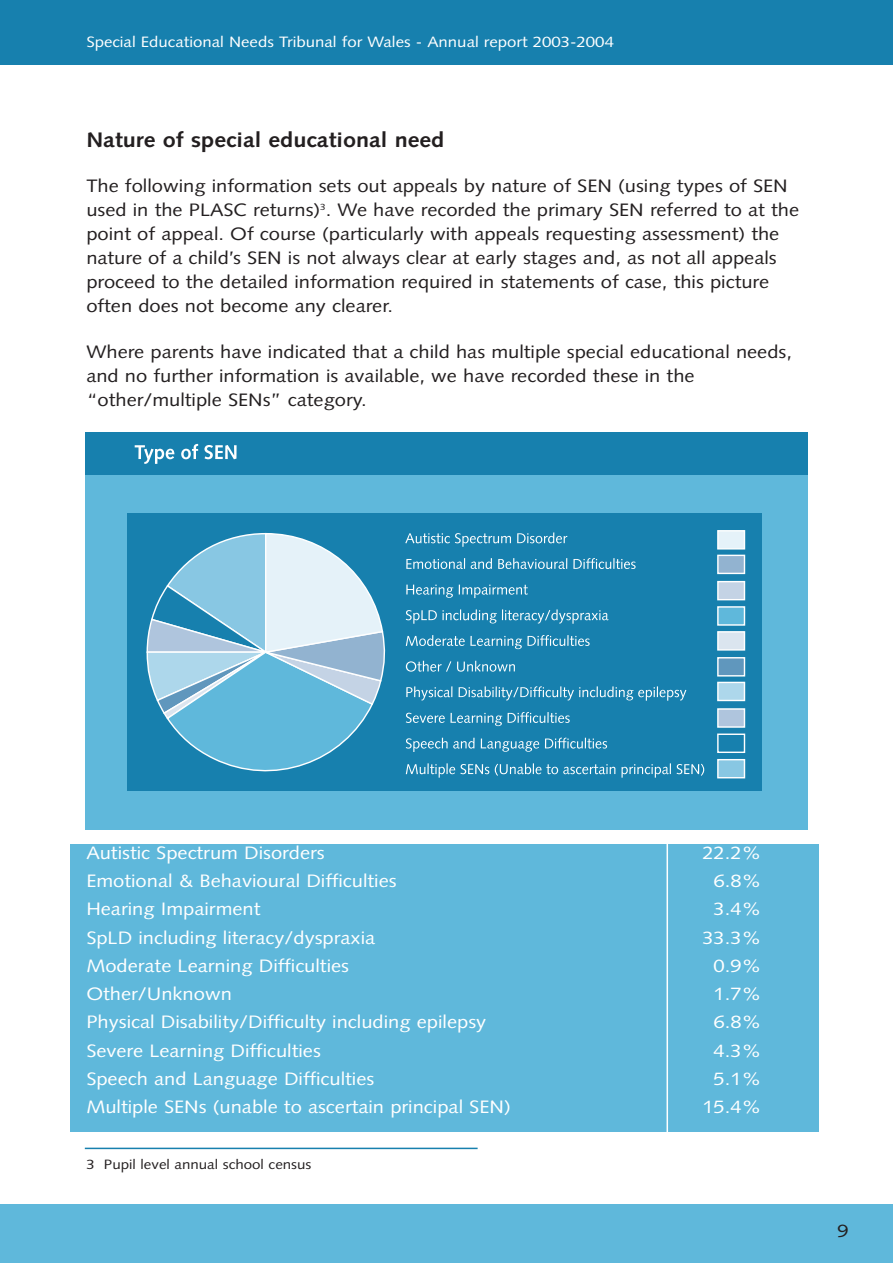
<style>
.page{position:relative;width:893px;height:1263px;background:#fff}
.page>*{position:absolute;margin:0;border:0;box-sizing:border-box;transform-origin:0 0}
.t1{font:700 21px "Syntax";color:#231f20;scale:1.12 1}
.t2{font:18px/24px "Syntax";color:#231f20;scale:1.12 1}
.t3{font:18px "Syntax";color:#fff;scale:1.12 1}
.t4{font:15px "Syntax";color:#fff;scale:1.12 1}
.t5{font:13.5px "Syntax";color:#231f20;scale:1.12 1}
</style>
<div class="page">
<div style="left:70px;top:844px;width:748px;height:288px;background:#5fb8db"></div>
<hr style="left:666px;top:840px;width:2px;height:294px;background:#fff">
<div style="left:0;top:0;width:893px;height:64px;background:#1780ae"></div>
<div style="left:0;top:1204px;width:893px;height:59px;background:#5fb8db"></div>
<hr style="left:85px;top:1148px;width:393px;height:1px;background:#1780ae">
<div style="left:85px;top:432px;width:722px;height:398px;background:#5fb8db"></div>
<div style="left:127px;top:513px;width:635px;height:277px;background:#1780ae"></div>
<svg style="left:146px;top:532px;width:239px;height:240px"></svg>
<div style="left:85px;top:432px;width:722px;height:43px;background:#1780ae"></div>
<svg style="left:135px;top:445px;width:39px;height:19px"></svg>
<svg style="left:181px;top:444px;width:17px;height:15px"></svg>
<svg style="left:204px;top:445px;width:33px;height:14px"></svg>
<svg style="left:405px;top:533px;width:106px;height:14px"></svg>
<svg style="left:517px;top:532px;width:50px;height:11px"></svg>
<svg style="left:406px;top:558px;width:59px;height:11px"></svg>
<svg style="left:471px;top:558px;width:21px;height:11px"></svg>
<svg style="left:498px;top:558px;width:69px;height:11px"></svg>
<svg style="left:573px;top:558px;width:63px;height:11px"></svg>
<svg style="left:406px;top:585px;width:47px;height:13px"></svg>
<svg style="left:459px;top:585px;width:69px;height:13px"></svg>
<svg style="left:406px;top:609px;width:203px;height:15px"></svg>
<svg style="left:406px;top:635px;width:184px;height:14px"></svg>
<svg style="left:406px;top:661px;width:45px;height:11px"></svg>
<svg style="left:457px;top:661px;width:58px;height:11px"></svg>
<svg style="left:406px;top:686px;width:46px;height:14px"></svg>
<svg style="left:459px;top:686px;width:227px;height:15px"></svg>
<svg style="left:406px;top:713px;width:96px;height:13px"></svg>
<svg style="left:508px;top:712px;width:62px;height:11px"></svg>
<svg style="left:406px;top:738px;width:69px;height:14px"></svg>
<svg style="left:481px;top:738px;width:58px;height:14px"></svg>
<svg style="left:545px;top:738px;width:62px;height:11px"></svg>
<svg style="left:406px;top:763px;width:83px;height:15px"></svg>
<svg style="left:495px;top:763px;width:120px;height:13px"></svg>
<svg style="left:621px;top:763px;width:83px;height:15px"></svg>
<div style="left:717px;top:530px;width:28px;height:19px;background:#e5f2f9;border:1px solid #fff"></div>
<div style="left:717px;top:555px;width:28px;height:19px;background:#92b3d0;border:1px solid #fff"></div>
<div style="left:717px;top:581px;width:28px;height:19px;background:#c4d3e5;border:1px solid #fff"></div>
<div style="left:717px;top:606px;width:28px;height:20px;background:#5fb8db;border:1px solid #fff"></div>
<div style="left:717px;top:631px;width:28px;height:20px;background:#dbe5ef;border:1px solid #fff"></div>
<div style="left:717px;top:657px;width:28px;height:19px;background:#6097bd;border:1px solid #fff"></div>
<div style="left:717px;top:682px;width:28px;height:19px;background:#add7eb;border:1px solid #fff"></div>
<div style="left:717px;top:708px;width:28px;height:20px;background:#afc5dd;border:1px solid #fff"></div>
<div style="left:717px;top:733px;width:28px;height:20px;background:#1780ae;border:1px solid #fff"></div>
<div style="left:717px;top:759px;width:28px;height:19px;background:#88c7e3;border:1px solid #fff"></div>
<p class="t4" style="left:86px;top:36px;width:473px">Special Educational Needs Tribunal for Wales - Annual report 2003-2004</p>
<p class="t1" style="left:86px;top:131px;width:321px">Nature of special educational need</p>
<p class="t2" style="left:86px;top:176px;width:638px">The following information sets out appeals by nature of SEN (using types of SEN used in the PLASC returns)<sup>3</sup>. We have recorded the primary SEN referred to at the point of appeal. Of course (particularly with appeals requesting assessment) the nature of a child’s SEN is not always clear at early stages and, as not all appeals proceed to the detailed information required in statements of case, this picture often does not become any clearer.</p>
<p class="t2" style="left:86px;top:341px;width:632px">Where parents have indicated that a child has multiple special educational needs, and no further information is available, we have recorded these in the “other/multiple SENs” category.</p>
<p class="t3" style="left:86px;top:845px;width:214px">Autistic Spectrum Disorders</p>
<p class="t3" style="left:702px;top:845px;width:55px">22.2%</p>
<p class="t3" style="left:86px;top:874px;width:279px">Emotional &amp; Behavioural Difficulties</p>
<p class="t3" style="left:714px;top:874px;width:45px">6.8%</p>
<p class="t3" style="left:86px;top:902px;width:157px">Hearing Impairment</p>
<p class="t3" style="left:714px;top:902px;width:45px">3.4%</p>
<p class="t3" style="left:86px;top:930px;width:259px">SpLD including literacy/dyspraxia</p>
<p class="t3" style="left:702px;top:930px;width:55px">33.3%</p>
<p class="t3" style="left:86px;top:958px;width:236px">Moderate Learning Difficulties</p>
<p class="t3" style="left:714px;top:958px;width:45px">0.9%</p>
<p class="t3" style="left:86px;top:987px;width:132px">Other/Unknown</p>
<p class="t3" style="left:714px;top:987px;width:45px">1.7%</p>
<p class="t3" style="left:86px;top:1015px;width:359px">Physical Disability/Difficulty including epilepsy</p>
<p class="t3" style="left:714px;top:1015px;width:45px">6.8%</p>
<p class="t3" style="left:86px;top:1043px;width:211px">Severe Learning Difficulties</p>
<p class="t3" style="left:714px;top:1043px;width:45px">4.3%</p>
<p class="t3" style="left:86px;top:1071px;width:259px">Speech and Language Difficulties</p>
<p class="t3" style="left:714px;top:1071px;width:45px">5.1%</p>
<p class="t3" style="left:86px;top:1100px;width:380px">Multiple SENs (unable to ascertain principal SEN)</p>
<p class="t3" style="left:702px;top:1100px;width:55px">15.4%</p>
<p class="t5" style="left:86px;top:1158px;width:203px">3 Pupil level annual school census</p>
<p class="t2" style="left:837px;top:1220px;width:12px">9</p>
</div>
